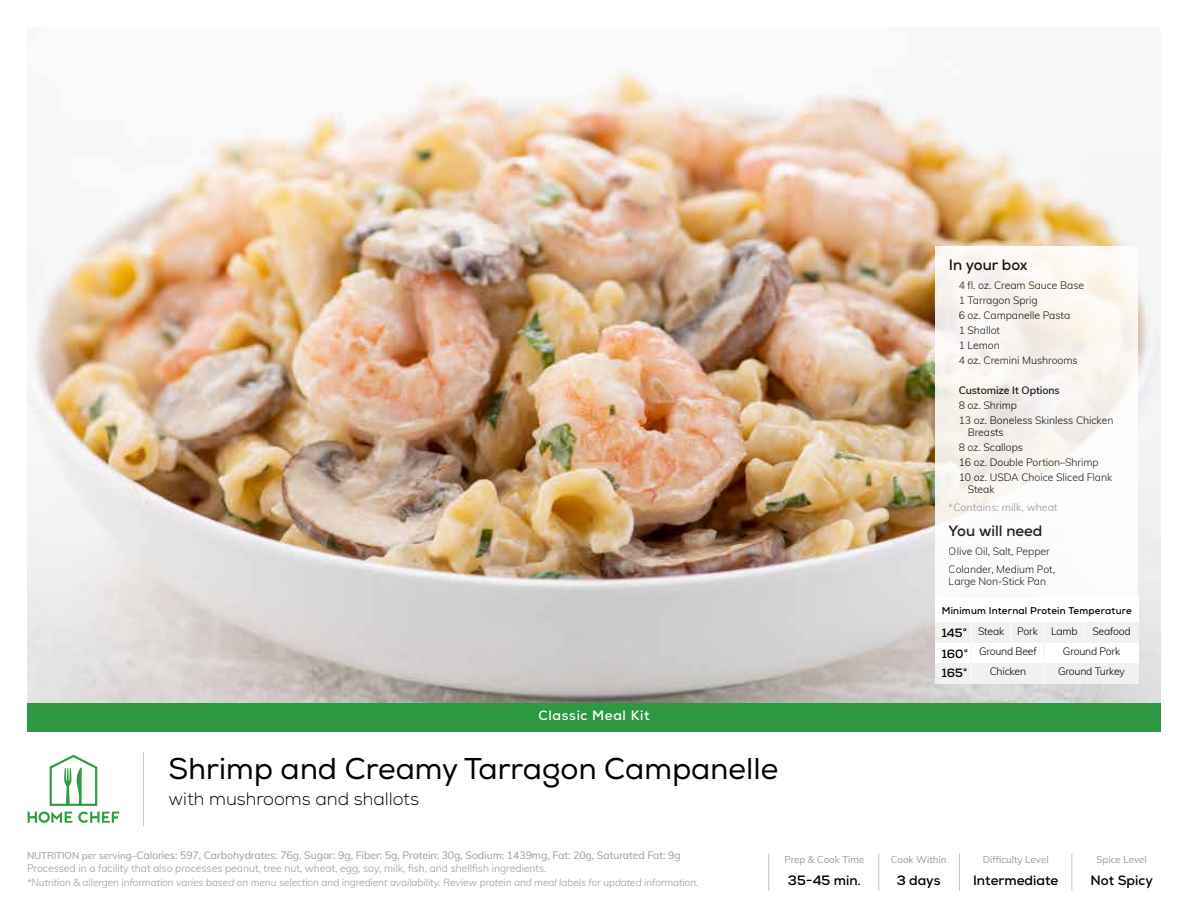
<style>
.page{position:relative;width:1188px;height:918px;background:#fff}
.page>*{position:absolute;margin:0;border:0;box-sizing:border-box;transform-origin:0 0}
.t1{font:30px "Nexa";color:#000}
.t2{font:300 18px "Nexa";color:#000}
.t3{font:700 15px "Nexa";color:#000}
.t4{font:700 13.5px "Nexa";color:#000}
.t5{font:700 13.5px "Nexa";letter-spacing:.05em;color:#fff}
.t6{font:700 12px/20px "Nexa";color:#000;text-align:justify}
.t7{font:300 10.5px/15px "Muli";letter-spacing:-.005em;color:#000}
.t8{font:300 10.5px/13.5px "Muli";letter-spacing:-.005em;color:#9a9a9a}
.t9{font:10.5px "Muli";color:#9a9a9a}
.t10{font:600 10.5px "Muli";letter-spacing:-.005em;color:#000}
.t11{font:italic 300 10.2px "Muli";letter-spacing:-.005em;color:#9a9a9a}
.t12{font:9.75px "Muli";color:#9a9a9a}
.t13{font:700 9.75px "Nexa";letter-spacing:.02em;color:#000}
.s1{font-weight:400;font-size:9.75px}
.s2{font-weight:400}
</style>
<div class="page">
<img style="left:27px;top:70px;width:1134px;height:633px">
<hr style="left:143px;top:752px;width:1px;height:74px;background:#c7c6c5">
<hr style="left:878px;top:854px;width:1px;height:37px;background:#c7c6c5">
<hr style="left:768px;top:854px;width:1px;height:37px;background:#c7c6c5">
<hr style="left:959px;top:854px;width:1px;height:37px;background:#c7c6c5">
<hr style="left:1071px;top:854px;width:1px;height:37px;background:#c7c6c5">
<svg style="left:28px;top:755px;width:91px;height:68px"></svg>
<svg style="left:935px;top:246px;width:203px;height:353px;fill:#fbf8f4"></svg>
<div style="left:935px;top:599px;width:203px;height:85px;background:#fff"></div>
<div style="left:935px;top:663px;width:203px;height:21px;background:#f1f1f1"></div>
<div style="left:935px;top:622px;width:203px;height:21px;background:#f1f1f1"></div>
<div style="left:27px;top:703px;width:1134px;height:28px;background:#2c9942"></div>
<h3 class="t3" style="left:949px;top:255px;width:80px">In your box</h3>
<p class="t7" style="left:959px;top:277px;width:127px">4 fl. oz. Cream Sauce Base<br>1 Tarragon Sprig<br>6 oz. Campanelle Pasta<br>1 Shallot<br>1 Lemon<br>4 oz. Cremini Mushrooms</p>
<p class="t10" style="left:959px;top:383px;width:103px">Customize It Options</p>
<p class="t7" style="left:959px;top:397px;width:156px">8 oz. Shrimp<br>13 oz. Boneless Skinless Chicken</p>
<p class="t7" style="left:959px;top:424px;width:155px;text-indent:9px">Breasts<br>8 oz. Scallops<br>16 oz. Double Portion–Shrimp<br>10 oz. USDA Choice Sliced Flank</p>
<p class="t7" style="left:968px;top:481px;width:28px">Steak</p>
<p class="t9" style="left:949px;top:500px;width:110px">*Contains: milk, wheat</p>
<h3 class="t3" style="left:949px;top:521px;width:95px">You will need</h3>
<p class="t7" style="left:949px;top:541px;width:108px;line-height:18.8px">Olive Oil, Salt, Pepper<br>Colander, Medium Pot,</p>
<p class="t7" style="left:949px;top:574px;width:99px">Large Non-Stick Pan</p>
<p class="t5" style="left:538px;top:707px;width:113px">Classic Meal Kit</p>
<h1 class="t1" style="left:168px;top:751px;width:611px">Shrimp and Creamy Tarragon Campanelle</h1>
<h2 class="t2" style="left:168px;top:788px;width:252px">with mushrooms and shallots</h2>
<p class="t13" style="left:942px;top:604px;width:192px">Minimum Internal Protein Temperature</p>
<p class="t7" style="left:978px;top:623px;width:28px">Steak</p>
<p class="t7" style="left:1051px;top:623px;width:28px">Lamb</p>
<p class="t7" style="left:1092px;top:623px;width:40px">Seafood</p>
<p class="t7" style="left:1058px;top:664px;width:68px">Ground Turkey</p>
<p class="t7" style="left:1017px;top:623px;width:22px">Pork</p>
<p class="t7" style="left:990px;top:664px;width:38px">Chicken</p>
<p class="t6" style="left:942px;top:623px;width:28px">145° 160° 165°</p>
<p class="t7" style="left:979px;top:643px;width:59px">Ground Beef</p>
<p class="t7" style="left:1063px;top:643px;width:59px">Ground Pork</p>
<p class="t8" style="left:27px;top:848px;width:655px"><span class="s1">NUTRITION per serving–</span><span class="s2">Calories: 597, Carbohydrates: 76g, Sugar: 9g, Fiber: 5g, Protein: 30g, Sodium: 1439mg, Fat: 20g, Saturated Fat: 9g<br></span>Processed in a facility that also processes peanut, tree nut, wheat, egg, soy, milk, fish, and shellfish ingredients.</p>
<p class="t11" style="left:27px;top:875px;width:673px">*Nutrition &amp; allergen information varies based on menu selection and ingredient availability. Review protein and meal labels for updated information.</p>
<p class="t12" style="left:784px;top:853px;width:82px">Prep &amp; Cook Time</p>
<p class="t12" style="left:891px;top:853px;width:57px">Cook Within</p>
<p class="t12" style="left:983px;top:853px;width:67px">Difficulty Level</p>
<p class="t12" style="left:1097px;top:853px;width:52px">Spice Level</p>
<p class="t4" style="left:788px;top:872px;width:74px">35-45 min.</p>
<p class="t4" style="left:897px;top:871px;width:45px">3 days</p>
<p class="t4" style="left:973px;top:872px;width:87px">Intermediate</p>
<p class="t4" style="left:1091px;top:872px;width:64px">Not Spicy</p>
</div>
